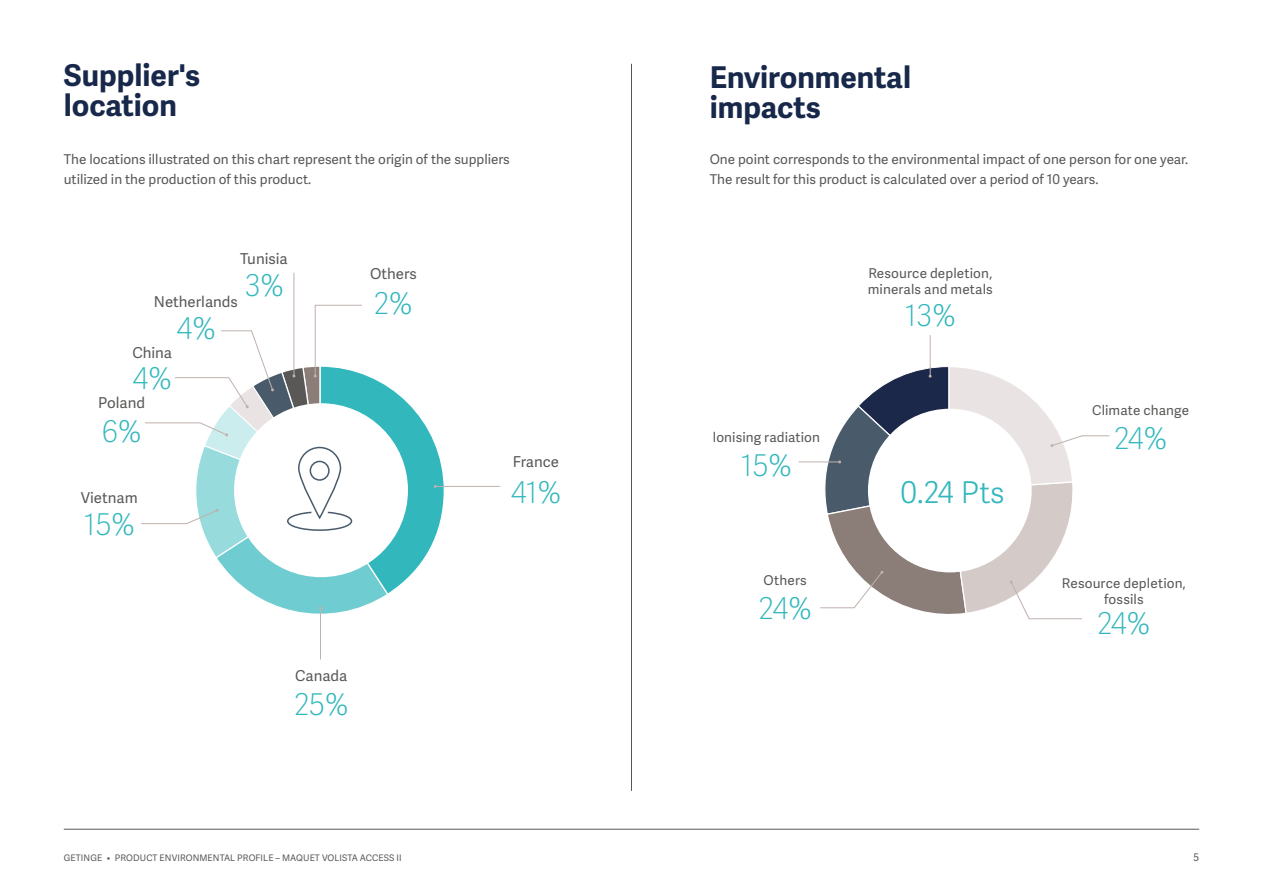
<style>
.page{position:relative;width:1263px;height:893px;background:#fff}
.page>*{position:absolute;margin:0;border:0;box-sizing:border-box;transform-origin:0 0}
.t1{font:700 30px/30px "Adelle Sans";color:#18284a}
.t2{font:100 30px "Adelle Sans";letter-spacing:-.015em;color:#31b7bc}
.t3{font:300 30px "Adelle Sans";color:#31b7bc}
.t4{font:15px "Adelle Sans";color:#595857}
.t5{font:13.5px/19.5px "Adelle Sans";color:#595857}
.t6{font:10.5px "Adelle Sans";color:#595857}
.t7{font:9px "Adelle Sans";letter-spacing:.01em;color:#595857}
</style>
<div class="page">
<hr style="left:64px;top:829px;width:1135px;height:1px;background:#595857">
<hr style="left:631px;top:64px;width:1px;height:727px;background:#595857">
<hr style="left:435px;top:486px;width:65px;height:1px;background:#bfb1ac">
<hr style="left:820px;top:607px;width:34px;height:1px;background:#bfb1ac">
<hr style="left:799px;top:462px;width:41px;height:1px;background:#bfb1ac">
<hr style="left:930px;top:335px;width:1px;height:41px;background:#bfb1ac">
<svg style="left:824px;top:366px;width:285px;height:254px"></svg>
<hr style="left:320px;top:608px;width:1px;height:51px;background:#bfb1ac">
<hr style="left:294px;top:273px;width:1px;height:103px;background:#bfb1ac">
<svg style="left:141px;top:304px;width:304px;height:310px"></svg>
<div style="left:310px;top:461px;width:20px;height:20px;border:2px solid #495a6b;border-radius:50%"></div>
<h1 class="t1" style="left:64px;top:59px;width:138px">Supplier's location</h1>
<p class="t5" style="left:64px;top:150px;width:448px">The locations illustrated on this chart represent the origin of the suppliers utilized in the production of this product.</p>
<p class="t4" style="left:240px;top:250px;width:49px">Tunisia</p>
<p class="t4" style="left:154px;top:293px;width:132px">Netherlands <sup>3%</sup></p>
<h1 class="t2" style="left:177px;top:307px;width:41px">4%</h1>
<p class="t4" style="left:132px;top:343px;width:41px">China</p>
<h1 class="t2" style="left:133px;top:357px;width:41px">4%</h1>
<p class="t4" style="left:98px;top:394px;width:48px">Poland</p>
<h1 class="t2" style="left:102px;top:410px;width:42px">6%</h1>
<p class="t4" style="left:370px;top:265px;width:48px">Others</p>
<h1 class="t2" style="left:374px;top:282px;width:40px">2%</h1>
<p class="t4" style="left:513px;top:453px;width:48px">France</p>
<h1 class="t1" style="left:710px;top:61px;width:203px">Environmental impacts</h1>
<p class="t5" style="left:710px;top:150px;width:480px">One point corresponds to the environmental impact of one person for one year.<br>The result for this product is calculated over a period of 10 years.</p>
<p class="t5" style="left:868px;top:266px;width:127px;line-height:15.9px">Resource depletion, minerals and metals</p>
<p class="t5" style="left:713px;top:428px;width:109px">lonising radiation</p>
<h1 class="t2" style="left:741px;top:444px;width:52px">15%</h1>
<h1 class="t2" style="left:905px;top:294px;width:53px">13%</h1>
<p class="t5" style="left:1092px;top:400px;width:98px">Climate change</p>
<h1 class="t2" style="left:1114px;top:417px;width:55px">24%</h1>
<p class="t4" style="left:81px;top:489px;width:58px">Vietnam</p>
<h1 class="t2" style="left:84px;top:503px;width:52px">15%</h1>
<p class="t4" style="left:295px;top:667px;width:54px">Canada</p>
<h1 class="t2" style="left:294px;top:683px;width:56px">25%</h1>
<h1 class="t2" style="left:511px;top:471px;width:51px">41%</h1>
<h1 class="t3" style="left:901px;top:471px;width:106px">0.24 Pts</h1>
<p class="t5" style="left:763px;top:571px;width:45px">Others</p>
<h1 class="t2" style="left:759px;top:587px;width:55px">24%</h1>
<p class="t5" style="left:1062px;top:576px;width:125px;line-height:15.9px;text-align:center">Resource depletion, fossils</p>
<h1 class="t2" style="left:1097px;top:602px;width:55px">24%</h1>
<p class="t7" style="left:64px;top:853px;width:339px">GETINGE • PRODUCT ENVIRONMENTAL PROFILE – MAQUET VOLISTA ACCESS II</p>
<p class="t6" style="left:1193px;top:851px;width:7px">5</p>
</div>
